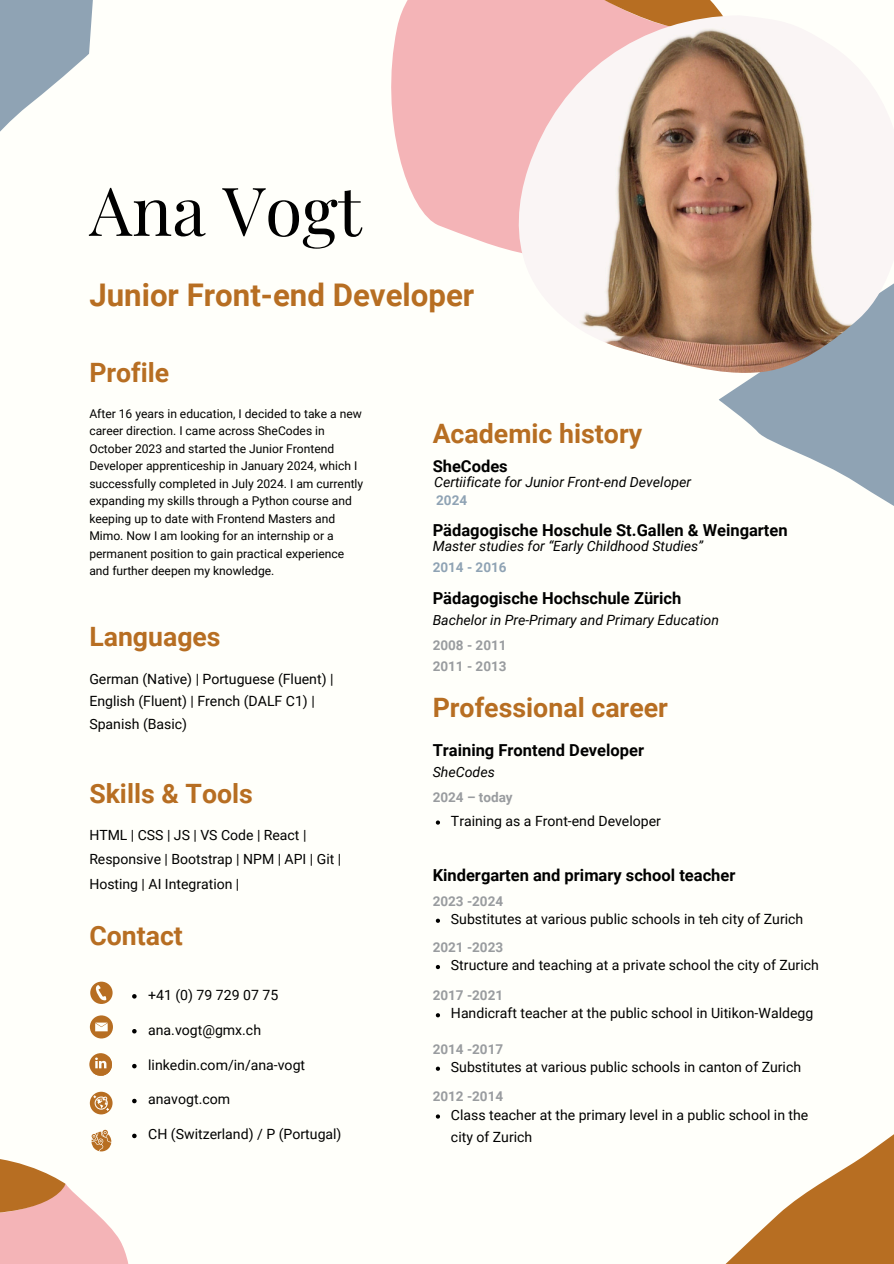
<style>
.page{position:relative;width:894px;height:1264px;background:#fff}
.page>*{position:absolute;margin:0;border:0;box-sizing:border-box;transform-origin:0 0}
.t1{font:67.5px "Playfair Display";color:#000}
.t2{font:700 31.2px "Roboto";color:#b76e22}
.t3{font:700 26.7px "Roboto";color:#b76e22}
.t4{font:700 26.55px "Roboto";color:#b76e22}
.t5{font:700 16.5px "Roboto";color:#000}
.t6{font:14.1px/22.5px "Roboto";color:#000}
.t7{font:italic 14.1px "Roboto";color:#000}
.t8{font:13.95px/24.8px "Roboto";color:#000}
.t9{font:700 13.5px "Roboto";color:#999c9f}
.t10{font:700 13.5px "Roboto";color:#8fa3b4}
.t11{font:12.15px/17.5px "Roboto";color:#000}
</style>
<div class="page">
<div style="left:0;top:0;width:893px;height:1263px;background:#fffffa"></div>
<svg style="left:391px;top:0;width:137px;height:252px;background:#f5bec0"></svg>
<svg style="left:528px;top:0;width:194px;height:15px;background:#d5936e"></svg>
<svg style="left:719px;top:373px;width:174px;height:133px;fill:#8fa3b4"></svg>
<svg style="left:0;top:0;width:93px;height:132px"></svg>
<svg style="left:726px;top:1135px;width:167px;height:128px"></svg>
<img style="left:518px;top:15px;width:375px;height:358px">
<svg style="left:90px;top:981px;width:23px;height:22px"></svg>
<div style="left:90px;top:1015px;width:23px;height:23px;background:#b76e22;border-radius:50%"></div>
<svg style="left:95px;top:1022px;width:13px;height:9px"></svg>
<svg style="left:89px;top:1053px;width:23px;height:22px"></svg>
<svg style="left:93px;top:1056px;width:19px;height:20px"></svg>
<svg style="left:132px;top:994px;width:5px;height:4px"></svg>
<svg style="left:132px;top:1029px;width:5px;height:4px"></svg>
<svg style="left:132px;top:1063px;width:5px;height:5px"></svg>
<svg style="left:0;top:1092px;width:137px;height:171px"></svg>
<svg style="left:435px;top:820px;width:5px;height:4px"></svg>
<svg style="left:435px;top:918px;width:5px;height:4px"></svg>
<svg style="left:435px;top:965px;width:5px;height:4px"></svg>
<svg style="left:435px;top:1013px;width:5px;height:4px"></svg>
<svg style="left:435px;top:1114px;width:5px;height:4px"></svg>
<svg style="left:435px;top:1066px;width:5px;height:4px"></svg>
<p class="t1" style="left:89px;top:163px;width:274px">Ana Vogt</p>
<p class="t2" style="left:89px;top:276px;width:386px">Junior Front-end Developer</p>
<p class="t4" style="left:89px;top:357px;width:81px">Profile</p>
<p class="t11" style="left:89px;top:404px;width:275px">After 16 years in education, I decided to take a new career direction. I came across SheCodes in October 2023 and started the Junior Frontend Developer apprenticeship in January 2024, which I successfully completed in July 2024. I am currently expanding my skills through a Python course and keeping up to date with Frontend Masters and Mimo. Now I am looking for an internship or a permanent position to gain practical experience and further deepen my knowledge.</p>
<h3 class="t4" style="left:89px;top:621px;width:133px">Languages</h3>
<h6 class="t6" style="left:89px;top:667px;width:245px">German (Native) | Portuguese (Fluent) |<br>English (Fluent) | French (DALF C1) |<br>Spanish (Basic)</h6>
<h3 class="t4" style="left:89px;top:778px;width:165px">Skills &amp; Tools</h3>
<h4 class="t8" style="left:89px;top:822px;width:253px">HTML | CSS | JS | VS Code | React |<br>Responsive | Bootstrap | NPM | API | Git |<br>Hosting | AI Integration |</h4>
<h1 class="t4" style="left:89px;top:920px;width:95px">Contact</h1>
<h2 class="t6" style="left:148px;top:983px;width:131px">+41 (0) 79 729 07 75</h2>
<p class="t6" style="left:148px;top:1018px;width:114px">ana.vogt@gmx.ch</p>
<h3 class="t6" style="left:148px;top:1053px;width:158px">linkedin.com/in/ana-vogt</h3>
<p class="t6" style="left:148px;top:1088px;width:83px">anavogt.com</p>
<h3 class="t6" style="left:148px;top:1123px;width:195px">CH (Switzerland) / P (Portugal)</h3>
<h5 class="t3" style="left:432px;top:418px;width:211px">Academic history</h5>
<p class="t5" style="left:432px;top:456px;width:77px">SheCodes</p>
<p class="t7" style="left:434px;top:474px;width:258px">Certiificate for Junior Front-end Developer</p>
<p class="t10" style="left:436px;top:492px;width:32px">2024</p>
<p class="t5" style="left:432px;top:520px;width:356px">Pädagogische Hoschule St.Gallen &amp; Weingarten</p>
<p class="t7" style="left:432px;top:538px;width:272px">Master studies for “Early Childhood Studies”</p>
<p class="t10" style="left:432px;top:560px;width:75px">2014 - 2016</p>
<p class="t5" style="left:432px;top:588px;width:250px">Pädagogische Hochschule Zürich</p>
<h3 class="t7" style="left:432px;top:612px;width:288px">Bachelor in Pre-Primary and Primary Education</h3>
<p class="t9" style="left:432px;top:638px;width:75px">2008 - 2011</p>
<p class="t9" style="left:432px;top:658px;width:75px">2011 - 2013</p>
<h4 class="t3" style="left:432px;top:692px;width:237px">Professional career</h4>
<p class="t5" style="left:432px;top:740px;width:213px">Training Frontend Developer</p>
<p class="t7" style="left:432px;top:763px;width:64px">SheCodes</p>
<h5 class="t9" style="left:432px;top:789px;width:81px">2024 – today</h5>
<h5 class="t6" style="left:451px;top:809px;width:211px">Training as a Front-end Developer</h5>
<h6 class="t5" style="left:432px;top:865px;width:304px">Kindergarten and primary school teacher</h6>
<p class="t9" style="left:432px;top:893px;width:72px">2023 -2024</p>
<p class="t6" style="left:451px;top:907px;width:354px">Substitutes at various public schools in teh city of Zurich</p>
<h3 class="t9" style="left:432px;top:939px;width:72px">2021 -2023</h3>
<p class="t6" style="left:451px;top:954px;width:369px">Structure and teaching at a private school the city of Zurich</p>
<p class="t9" style="left:432px;top:987px;width:72px">2017 -2021</p>
<p class="t6" style="left:451px;top:1002px;width:363px">Handicraft teacher at the public school in Uitikon-Waldegg</p>
<p class="t9" style="left:432px;top:1041px;width:72px">2014 -2017</p>
<p class="t6" style="left:451px;top:1055px;width:351px">Substitutes at various public schools in canton of Zurich</p>
<p class="t9" style="left:432px;top:1088px;width:72px">2012 -2014</p>
<p class="t6" style="left:451px;top:1103px;width:359px;line-height:22px">Class teacher at the primary level in a public school in the city of Zurich</p>
</div>
